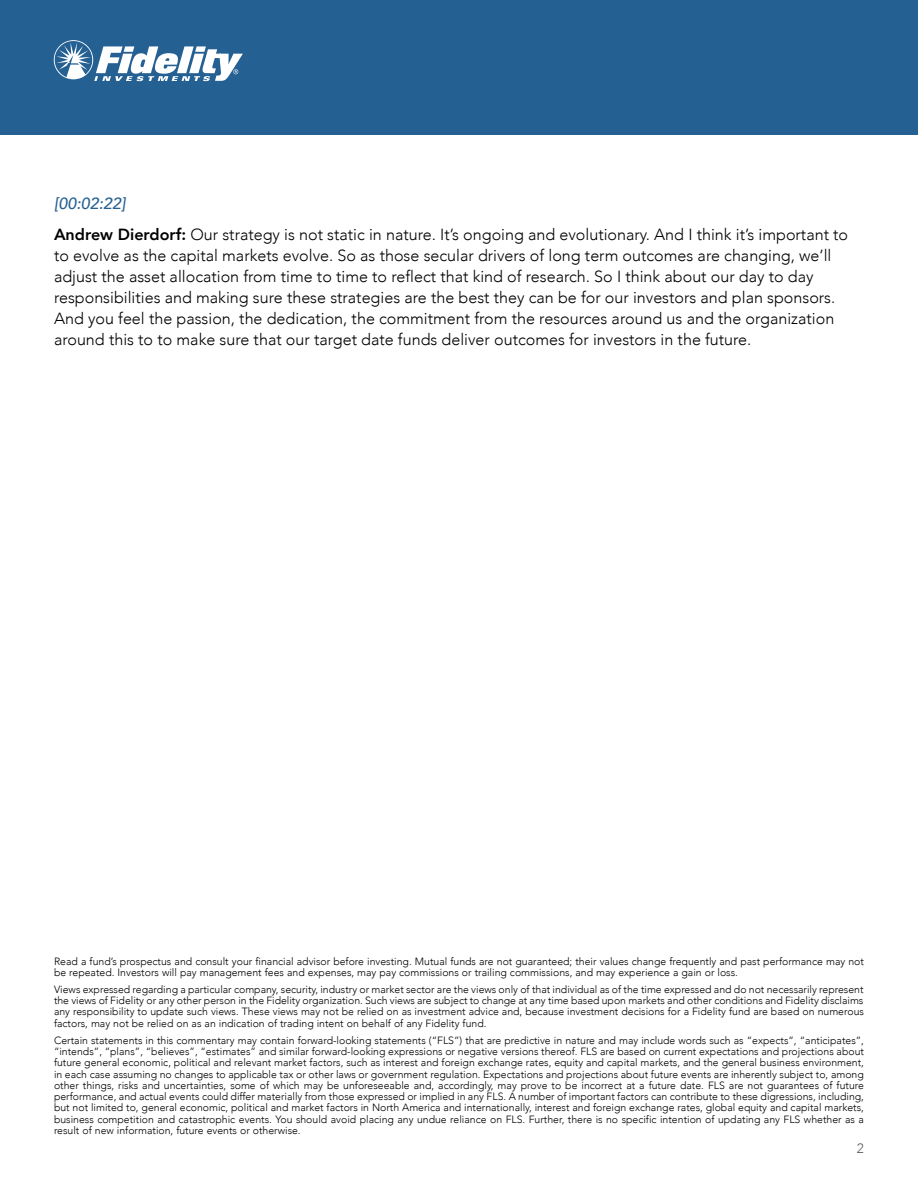
<style>
.page{position:relative;width:918px;height:1188px;background:#fff}
.page>*{position:absolute;margin:0;border:0;box-sizing:border-box;transform-origin:0 0}
.t1{font:300 16.2px/21px "Avenir";color:#000}
.t2{font:300 13.5px "Avenir";color:#58595b}
.t3{font:300 10.5px/11.2px "Avenir";color:#000;text-align:justify}
.s1{font-weight:500;font-style:italic;color:#256093}
.s2{font-weight:800}
</style>
<div class="page">
<div style="left:0;top:0;width:918px;height:135px;background:#256093"></div>
<svg style="left:54px;top:40px;width:189px;height:41px"></svg>
<h1 class="t1" style="left:54px;top:189px;width:796px;line-height:30.8px"><span class="s1">[00:02:22]<br></span><span class="s2">Andrew Dierdorf:</span> Our strategy is not static in nature. It’s ongoing and evolutionary. And I think it’s important to</h1>
<p class="t1" style="left:54px;top:245px;width:783px">to evolve as the capital markets evolve. So as those secular drivers of long term outcomes are changing, we’ll adjust the asset allocation from time to time to reflect that kind of research. So I think about our day to day responsibilities and making sure these strategies are the best they can be for our investors and plan sponsors.<br>And you feel the passion, the dedication, the commitment from the resources around us and the organization around this to to make sure that our target date funds deliver outcomes for investors in the future.</p>
<p class="t3" style="left:54px;top:955px;width:812px">Read a fund’s prospectus and consult your financial advisor before investing. Mutual funds are not guaranteed; their values change frequently and past performance may not be repeated. Investors will pay management fees and expenses, may pay commissions or trailing commissions, and may experience a gain or loss.</p>
<p class="t3" style="left:54px;top:984px;width:812px">Views expressed regarding a particular company, security, industry or market sector are the views only of that individual as of the time expressed and do not necessarily represent the views of Fidelity or any other person in the Fidelity organization. Such views are subject to change at any time based upon markets and other conditions and Fidelity disclaims any responsibility to update such views. These views may not be relied on as investment advice and, because investment decisions for a Fidelity fund are based on numerous factors, may not be relied on as an indication of trading intent on behalf of any Fidelity fund.</p>
<p class="t3" style="left:54px;top:1035px;width:812px">Certain statements in this commentary may contain forward-looking statements (“FLS”) that are predictive in nature and may include words such as “expects”, “anticipates”, “intends”, “plans”, “believes”, “estimates” and similar forward-looking expressions or negative versions thereof. FLS are based on current expectations and projections about future general economic, political and relevant market factors, such as interest and foreign exchange rates, equity and capital markets, and the general business environment, in each case assuming no changes to applicable tax or other laws or government regulation. Expectations and projections about future events are inherently subject to, among other things, risks and uncertainties, some of which may be unforeseeable and, accordingly, may prove to be incorrect at a future date. FLS are not guarantees of future performance, and actual events could differ materially from those expressed or implied in any FLS. A number of important factors can contribute to these digressions, including, but not limited to, general economic, political and market factors in North America and internationally, interest and foreign exchange rates, global equity and capital markets, business competition and catastrophic events. You should avoid placing any undue reliance on FLS. Further, there is no specific intention of updating any FLS whether as a result of new information, future events or otherwise.</p>
<p class="t2" style="left:857px;top:1140px;width:9px">2</p>
</div>
